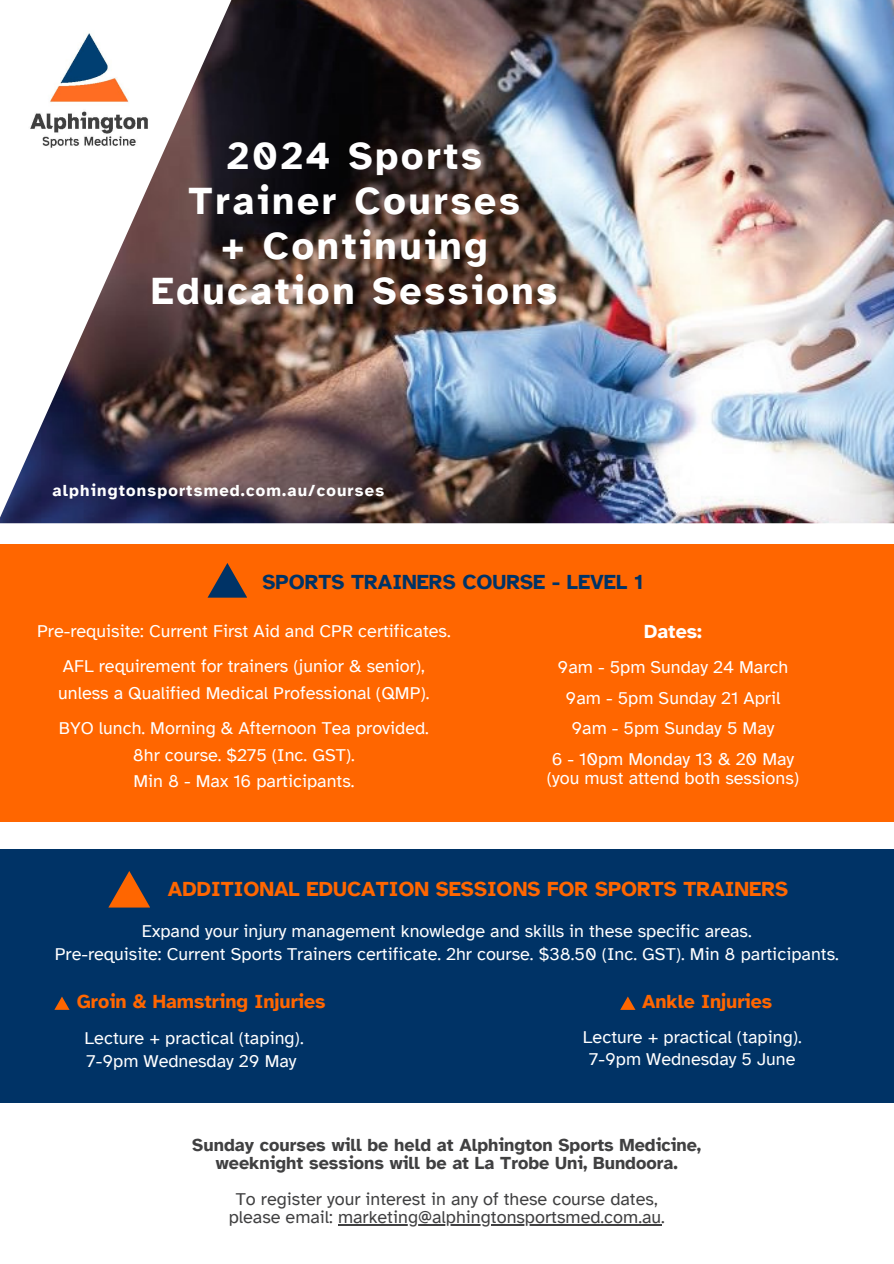
<style>
.page{position:relative;width:894px;height:1264px;background:#fff}
.page>*{position:absolute;margin:0;border:0;box-sizing:border-box;transform-origin:0 0}
.t1{font:700 39px/45px "Atkinson Hyperlegible";letter-spacing:.07em;color:#fff;text-align:center}
.t2{font:700 21px "Atkinson Hyperlegible";color:#f60}
.t3{font:700 21px "Atkinson Hyperlegible";color:#036}
.t4{font:700 19.5px "Atkinson Hyperlegible";color:#f60}
.t5{font:700 19.5px "Atkinson Hyperlegible";color:#fff}
.t6{font:18px/22.5px "Atkinson Hyperlegible";color:#fff;text-align:center}
.t7{font:700 18px/18px "Atkinson Hyperlegible";color:#404041;text-align:center}
.t8{font:18px "Atkinson Hyperlegible";color:#404041}
.t9{font:700 16.5px "Atkinson Hyperlegible";letter-spacing:.07em;color:#fff}
</style>
<div class="page">
<img style="left:0;top:0;width:893px;height:523px">
<div style="left:0;top:545px;width:893px;height:276px;background:#f60"></div>
<hr style="left:338px;top:1224px;width:323px;height:1px;background:#404041">
<svg style="left:208px;top:563px;width:39px;height:34px"></svg>
<div style="left:0;top:848px;width:893px;height:254px;background:#036"></div>
<svg style="left:108px;top:871px;width:42px;height:36px"></svg>
<svg style="left:55px;top:996px;width:14px;height:13px"></svg>
<svg style="left:620px;top:996px;width:15px;height:13px"></svg>
<p class="t1" style="left:151px;top:133px;width:408px">2024 Sports<br>Trainer Courses<br>+ Continuing<br>Education Sessions</p>
<p class="t9" style="left:53px;top:480px;width:333px">alphingtonsportsmed.com.au/courses</p>
<p class="t3" style="left:262px;top:568px;width:382px">SPORTS TRAINERS COURSE - LEVEL 1</p>
<p class="t6" style="left:37px;top:619px;width:415px">Pre-requisite: Current First Aid and CPR certificates.</p>
<p class="t6" style="left:63px;top:655px;width:363px">AFL requirement for trainers (junior &amp; senior),</p>
<p class="t6" style="left:58px;top:681px;width:373px">unless a Qualified Medical Professional (QMP).</p>
<p class="t6" style="left:59px;top:717px;width:371px">BYO lunch. Morning &amp; Afternoon Tea provided.</p>
<p class="t6" style="left:133px;top:743px;width:223px">8hr course. $275 (Inc. GST).</p>
<h3 class="t6" style="left:133px;top:770px;width:223px">Min 8 - Max 16 participants.</h3>
<p class="t5" style="left:644px;top:620px;width:59px">Dates:</p>
<p class="t6" style="left:557px;top:655px;width:232px">9am - 5pm Sunday 24 March</p>
<h2 class="t6" style="left:565px;top:687px;width:216px">9am - 5pm Sunday 21 April</h2>
<p class="t6" style="left:571px;top:716px;width:204px">9am - 5pm Sunday 5 May</p>
<p class="t6" style="left:551px;top:748px;width:244px">6 - 10pm Monday 13 &amp; 20 May</p>
<h3 class="t6" style="left:546px;top:767px;width:254px">(you must attend both sessions)</h3>
<p class="t2" style="left:168px;top:876px;width:621px">ADDITIONAL EDUCATION SESSIONS FOR SPORTS TRAINERS</p>
<h3 class="t6" style="left:142px;top:919px;width:611px">Expand your injury management knowledge and skills in these specific areas.</h3>
<p class="t6" style="left:55px;top:942px;width:785px">Pre-requisite: Current Sports Trainers certificate. 2hr course. $38.50 (Inc. GST). Min 8 participants.</p>
<h4 class="t4" style="left:77px;top:989px;width:250px">Groin &amp; Hamstring Injuries</h4>
<p class="t4" style="left:641px;top:989px;width:132px">Ankle Injuries</p>
<p class="t6" style="left:582px;top:1025px;width:220px">Lecture + practical (taping).<br>7-9pm Wednesday 5 June</p>
<p class="t6" style="left:85px;top:1027px;width:220px">Lecture + practical (taping).</p>
<p class="t6" style="left:86px;top:1049px;width:211px">7-9pm Wednesday 29 May</p>
<h1 class="t7" style="left:192px;top:1136px;width:510px">Sunday courses will be held at Alphington Sports Medicine, weeknight sessions will be at La Trobe Uni, Bundoora.</h1>
<h4 class="t8" style="left:236px;top:1188px;width:423px">To register your interest in any of these course dates,</h4>
<h2 class="t8" style="left:229px;top:1206px;width:437px">please email: marketing@alphingtonsportsmed.com.au.</h2>
</div>
